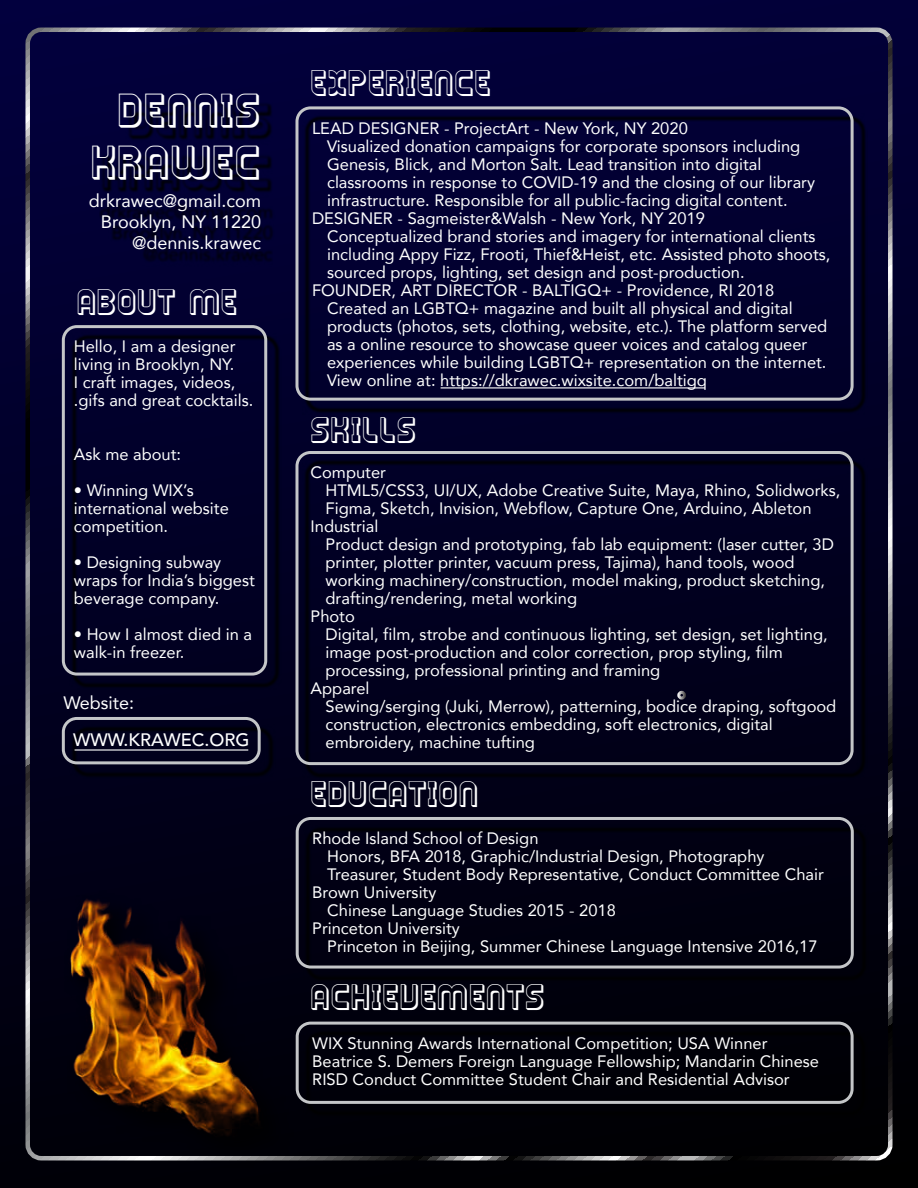
<style>
.page{position:relative;width:918px;height:1188px;background:#fff}
.page>*{position:absolute;margin:0;border:0;box-sizing:border-box;transform-origin:0 0}
.t1{font:43.5px/52.2px "Plasmatica Shaded";color:#fff;text-align:right}
.t2{font:33px "Plasmatica Shaded";color:#fff}
.t3{font:18px/21px "Avenir";color:#fff;text-align:right}
.t4{font:500 18px "Avenir";color:#fff}
.t5{font:16.5px/18px "Avenir";color:#fff}
</style>
<div class="page">
<div style="left:0;top:0;width:918px;height:1188px;background:linear-gradient(to bottom,#02003d,#010105)"></div>
<img style="left:55px;top:886px;width:242px;height:284px">
<img style="left:59px;top:895px;width:209px;height:245px">
<img style="left:82px;top:94px;width:193px;height:198px">
<div style="left:303px;top:824px;width:565px;height:158px;background:#010010"></div>
<div style="left:296px;top:817px;width:558px;height:152px;border:3px solid #c4c6c8;border-radius:14px"></div>
<img style="left:69px;top:332px;width:213px;height:357px">
<div style="left:62px;top:325px;width:205px;height:351px;border:3px solid #c4c6c8;border-radius:14px"></div>
<img style="left:303px;top:458px;width:565px;height:321px">
<div style="left:295px;top:451px;width:559px;height:314px;border:3px solid #c4c6c8;border-radius:14px"></div>
<div style="left:303px;top:1029px;width:565px;height:89px;background:#000007"></div>
<div style="left:296px;top:1022px;width:558px;height:82px;border:3px solid #c4c6c8;border-radius:14px"></div>
<div style="left:25px;top:28px;width:868px;height:1132px;border:4px solid #fff;border-radius:14px"></div>
<div style="left:303px;top:113px;width:565px;height:302px;background:#01002f"></div>
<div style="left:295px;top:106px;width:559px;height:295px;border:3px solid #c4c6c8;border-radius:14px"></div>
<hr style="left:441px;top:387px;width:264px;height:1px;background:#fff">
<img style="left:69px;top:724px;width:206px;height:54px">
<div style="left:62px;top:717px;width:199px;height:47px;border:3px solid #c4c6c8;border-radius:14px"></div>
<hr style="left:75px;top:749px;width:173px;height:2px;background:#fff">
<h1 class="t1" style="left:90px;top:86px;width:172px">DENNIS<br>KRAWEC</h1>
<p class="t3" style="left:89px;top:190px;width:174px">drkrawec@gmail.com<br>Brooklyn, NY 11220 @dennis.krawec</p>
<h2 class="t2" style="left:76px;top:283px;width:163px">ABOUT ME</h2>
<p class="t5" style="left:74px;top:337px;width:181px">Hello, I am a designer living in Brooklyn, NY.<br>I craft images, videos, .gifs and great cocktails.</p>
<p class="t5" style="left:74px;top:445px;width:109px">Ask me about:</p>
<p class="t5" style="left:74px;top:481px;width:156px">• Winning WIX’s international website competition.</p>
<p class="t5" style="left:74px;top:553px;width:182px">• Designing subway wraps for India’s biggest beverage company.</p>
<p class="t5" style="left:74px;top:625px;width:180px">• How I almost died in a walk-in freezer.</p>
<p class="t3" style="left:63px;top:691px;width:72px">Website:</p>
<p class="t4" style="left:73px;top:724px;width:178px">WWW.KRAWEC.ORG</p>
<h2 class="t2" style="left:310px;top:65px;width:183px">EXPERIENCE</h2>
<p class="t5" style="left:312px;top:118px;width:377px">LEAD DESIGNER - ProjectArt - New York, NY 2020</p>
<p class="t5" style="left:327px;top:136px;width:475px">Visualized donation campaigns for corporate sponsors including</p>
<p class="t5" style="left:327px;top:154px;width:436px">Genesis, Blick, and Morton Salt. Lead transition into digital</p>
<p class="t5" style="left:327px;top:172px;width:490px">classrooms in response to COVID-19 and the closing of our library</p>
<p class="t5" style="left:327px;top:190px;width:462px">infrastructure. Responsible for all public-facing digital content.</p>
<p class="t5" style="left:312px;top:208px;width:394px">DESIGNER - Sagmeister&amp;Walsh - New York, NY 2019</p>
<p class="t5" style="left:327px;top:226px;width:490px">Conceptualized brand stories and imagery for international clients</p>
<p class="t5" style="left:327px;top:244px;width:505px">including Appy Fizz, Frooti, Thief&amp;Heist, etc. Assisted photo shoots,</p>
<p class="t5" style="left:327px;top:262px;width:419px">sourced props, lighting, set design and post-production.</p>
<p class="t5" style="left:312px;top:280px;width:464px">FOUNDER, ART DIRECTOR - BALTIGQ+ - Providence, RI 2018</p>
<p class="t5" style="left:327px;top:298px;width:467px">Created an LGBTQ+ magazine and built all physical and digital</p>
<p class="t5" style="left:327px;top:316px;width:502px">products (photos, sets, clothing, website, etc.). The platform served</p>
<p class="t5" style="left:327px;top:334px;width:482px">as a online resource to showcase queer voices and catalog queer</p>
<p class="t5" style="left:327px;top:352px;width:501px">experiences while building LGBTQ+ representation on the internet.</p>
<p class="t5" style="left:327px;top:370px;width:381px">View online at: https://dkrawec.wixsite.com/baltigq</p>
<h2 class="t2" style="left:310px;top:411px;width:108px">SKILLS</h2>
<p class="t5" style="left:311px;top:463px;width:77px">Computer</p>
<p class="t5" style="left:326px;top:481px;width:516px">HTML5/CSS3, UI/UX, Adobe Creative Suite, Maya, Rhino, Solidworks,</p>
<p class="t5" style="left:326px;top:499px;width:487px">Figma, Sketch, Invision, Webflow, Capture One, Arduino, Ableton</p>
<p class="t5" style="left:311px;top:517px;width:69px">Industrial</p>
<p class="t5" style="left:326px;top:535px;width:510px">Product design and prototyping, fab lab equipment: (laser cutter, 3D</p>
<p class="t5" style="left:326px;top:553px;width:471px">printer, plotter printer, vacuum press, Tajima), hand tools, wood</p>
<p class="t5" style="left:326px;top:571px;width:501px">working machinery/construction, model making, product sketching,</p>
<p class="t5" style="left:326px;top:589px;width:253px">drafting/rendering, metal working</p>
<p class="t5" style="left:311px;top:607px;width:46px">Photo</p>
<p class="t5" style="left:326px;top:625px;width:504px">Digital, film, strobe and continuous lighting, set design, set lighting,</p>
<p class="t5" style="left:326px;top:643px;width:459px">image post-production and color correction, prop styling, film</p>
<p class="t5" style="left:326px;top:661px;width:336px">processing, professional printing and framing</p>
<p class="t5" style="left:311px;top:679px;width:60px">Apparel</p>
<p class="t5" style="left:326px;top:697px;width:512px">Sewing/serging (Juki, Merrow), patterning, bodice draping, softgood</p>
<p class="t5" style="left:326px;top:715px;width:449px">construction, electronics embedding, soft electronics, digital</p>
<p class="t5" style="left:326px;top:733px;width:211px">embroidery, machine tufting</p>
<h2 class="t2" style="left:310px;top:775px;width:170px">EDUCATION</h2>
<p class="t5" style="left:312px;top:829px;width:228px">Rhode Island School of Design</p>
<p class="t5" style="left:327px;top:847px;width:439px">Honors, BFA 2018, Graphic/Industrial Design, Photography</p>
<p class="t5" style="left:327px;top:865px;width:498px">Treasurer, Student Body Representative, Conduct Committee Chair</p>
<p class="t5" style="left:312px;top:883px;width:126px">Brown University</p>
<p class="t5" style="left:327px;top:901px;width:290px">Chinese Language Studies 2015 - 2018</p>
<p class="t5" style="left:312px;top:919px;width:149px">Princeton University</p>
<p class="t5" style="left:327px;top:937px;width:492px">Princeton in Beijing, Summer Chinese Language Intensive 2016,17</p>
<h2 class="t2" style="left:310px;top:979px;width:236px">ACHIEVEMENTS</h2>
<p class="t5" style="left:312px;top:1034px;width:508px">WIX Stunning Awards International Competition; USA Winner<br>Beatrice S. Demers Foreign Language Fellowship; Mandarin Chinese<br>RISD Conduct Committee Student Chair and Residential Advisor</p>
</div>
